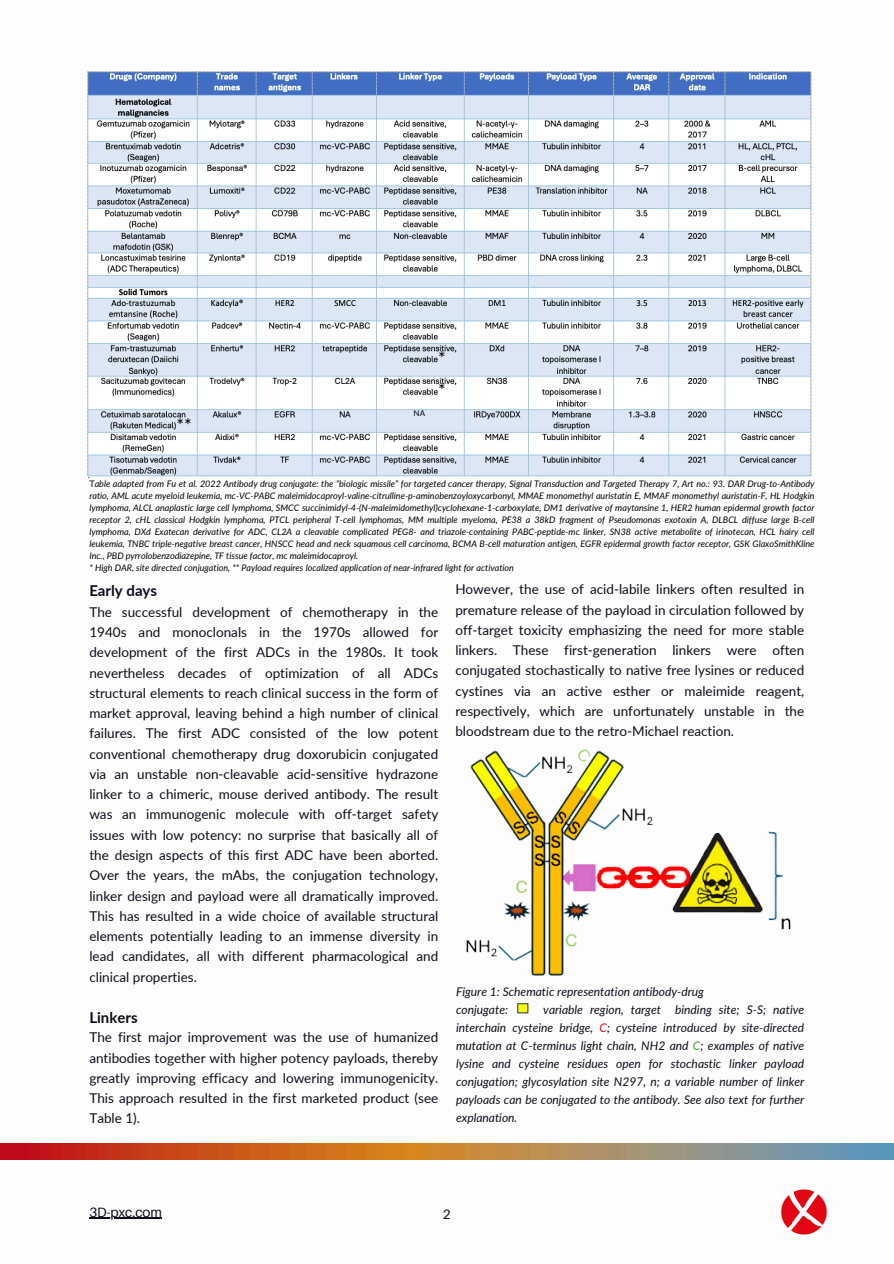
<style>
.page{position:relative;width:894px;height:1264px;background:#fff}
.page>*{position:absolute;margin:0;border:0;box-sizing:border-box;transform-origin:0 0}
.t1{font:18px "Lato";color:#000}
.t2{font:700 15px "Lato";color:#0e0b1b}
.t3{font:13.5px/20.2px "Lato";color:#0e0b1b;text-align:justify}
.t4{font:13.5px "Aileron";color:#0e0b1b}
.t5{font:italic 12px/18px "Lato";color:#0e0b1b}
.t6{font:italic 9px/12px "Lato";color:#000}
.t7{font:7.95px "Lato";color:#000}
.s1{font-style:normal}
.s2{color:#e30713}
.s3{color:#45a239}
</style>
<div class="page">
<img style="left:0;top:1143px;width:893px;height:15px">
<img style="left:781px;top:1189px;width:45px;height:45px">
<img style="left:87px;top:71px;width:725px;height:407px">
<img style="left:466px;top:749px;width:325px;height:227px">
<img style="left:517px;top:1003px;width:12px;height:11px">
<hr style="left:89px;top:1217px;width:73px;height:1px;background:#0e0b1b">
<h2 class="t1" style="left:176px;top:414px;width:17px">**</h2>
<p class="t7" style="left:413px;top:408px;width:13px">NA</p>
<p class="t1" style="left:438px;top:347px;width:9px">*</p>
<p class="t1" style="left:438px;top:379px;width:9px">*</p>
<p class="t6" style="left:89px;top:477px;width:726px"><span class="s1">T</span>able adapted from Fu et al. 2022 Antibody drug conjugate: the “biologic missile” for targeted cancer therapy, Signal Transduction and Targeted Therapy 7, Art no.: 93. DAR Drug-to-Antibody ratio, AML acute myeloid leukemia, mc-VC-PABC maleimidocaproyl-valine-citrulline-p-aminobenzoyloxycarbonyl, MMAE monomethyl auristatin E, MMAF monomethyl auristatin-F, HL Hodgkin lymphoma, ALCL anaplastic large cell lymphoma, SMCC succinimidyl‐4‐(N‐maleimidomethyl)cyclohexane‐1‐carboxylate, DM1 derivative of maytansine 1, HER2 human epidermal growth factor receptor 2, cHL classical Hodgkin lymphoma, PTCL peripheral T-cell lymphomas, MM multiple myeloma, PE38 a 38kD fragment of Pseudomonas exotoxin A, DLBCL diffuse large B-cell lymphoma, DXd Exatecan derivative for ADC, CL2A a cleavable complicated PEG8- and triazole-containing PABC-peptide-mc linker, SN38 active metabolite of irinotecan, HCL hairy cell leukemia, TNBC triple-negative breast cancer, HNSCC head and neck squamous cell carcinoma, BCMA B-cell maturation antigen, EGFR epidermal growth factor receptor, GSK GlaxoSmithKline Inc., PBD pyrrolobenzodiazepine, TF tissue factor, mc maleimidocaproyl.<br>* High DAR, site directed conjugation, ** Payload requires localized application of near-infrared light for activation</p>
<p class="t2" style="left:89px;top:581px;width:69px">Early days</p>
<h1 class="t3" style="left:455px;top:579px;width:350px">However, the use of acid-labile linkers often resulted in premature release of the payload in circulation followed by off-target toxicity emphasizing the need for more stable linkers. These first-generation linkers were often conjugated stochastically to native free lysines or reduced cystines via an active esther or maleimide reagent, respectively, which are unfortunately unstable in the bloodstream due to the retro-Michael reaction.</h1>
<p class="t3" style="left:89px;top:601px;width:350px">The successful development of chemotherapy in the 1940s and monoclonals in the 1970s allowed for development of the first ADCs in the 1980s. It took nevertheless decades of optimization of all ADCs structural elements to reach clinical success in the form of market approval, leaving behind a high number of clinical failures. The first ADC consisted of the low potent conventional chemotherapy drug doxorubicin conjugated via an unstable non-cleavable acid-sensitive hydrazone linker to a chimeric, mouse derived antibody. The result was an immunogenic molecule with off-target safety issues with low potency: no surprise that basically all of the design aspects of this first ADC have been aborted.<br>Over the years, the mAbs, the conjugation technology, linker design and payload were all dramatically improved.<br>This has resulted in a wide choice of available structural elements potentially leading to an immense diversity in lead candidates, all with different pharmacological and clinical properties.</p>
<h4 class="t2" style="left:89px;top:1008px;width:50px">Linkers</h4>
<p class="t3" style="left:89px;top:1026px;width:350px">The first major improvement was the use of humanized antibodies together with higher potency payloads, thereby greatly improving efficacy and lowering immunogenicity.<br>This approach resulted in the first marketed product (see Table 1).</p>
<h3 class="t5" style="left:456px;top:982px;width:249px">Figure 1: Schematic representation antibody-drug conjugate:</h3>
<h3 class="t5" style="left:456px;top:1000px;width:349px;text-align:justify;text-indent:87px">variable region, target binding site; S-S; native interchain cysteine bridge, <span class="s2">C</span>; cysteine introduced by site-directed mutation at C-terminus light chain, NH2 and <span class="s3">C</span>; examples of native lysine and cysteine residues open for stochastic linker payload conjugation; glycosylation site N297, n; a variable number of linker payloads can be conjugated to the antibody. See also text for further explanation.</h3>
<h2 class="t4" style="left:89px;top:1203px;width:74px">3D-pxc.com</h2>
<h1 class="t4" style="left:443px;top:1205px;width:9px">2</h1>
</div>
